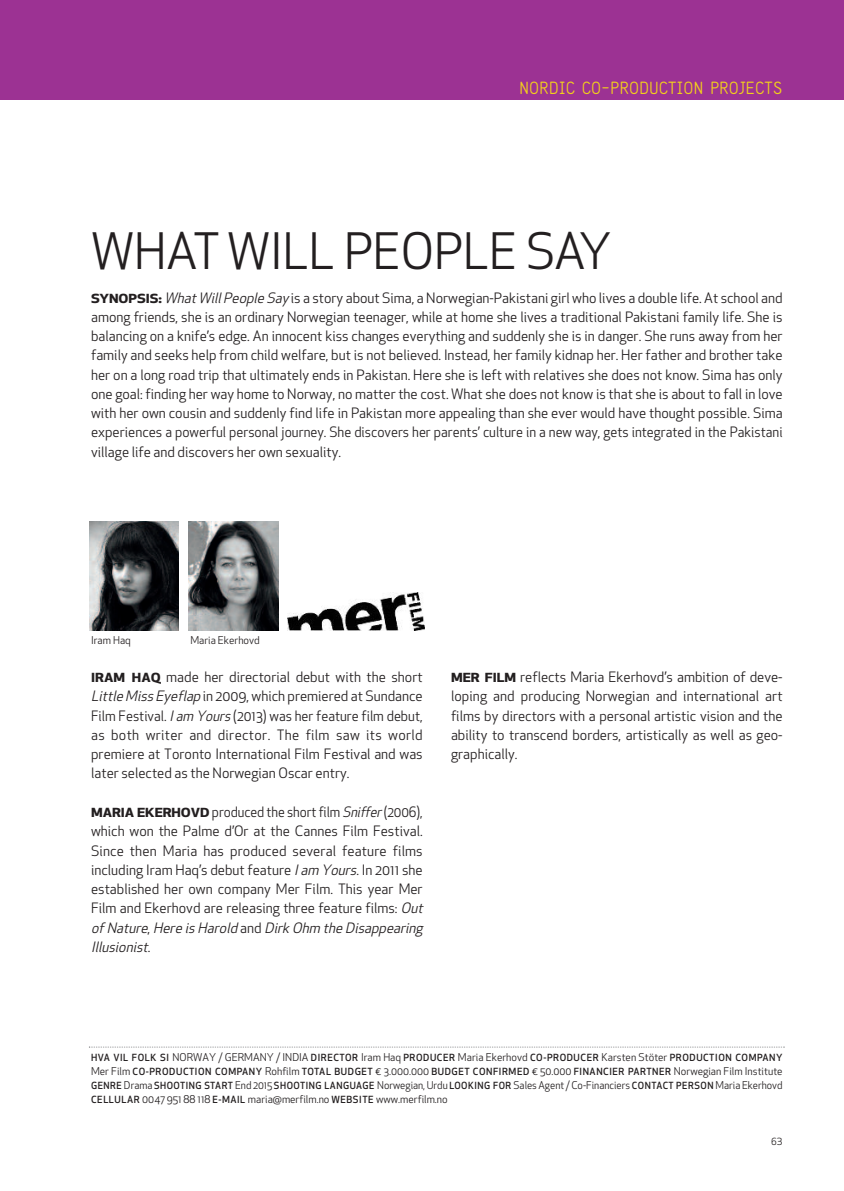
<style>
.page{position:relative;width:844px;height:1191px;background:#fff}
.page>*{position:absolute;margin:0;border:0;box-sizing:border-box;transform-origin:0 0}
.t1{font:49px "Apex New PS Book Proportional";color:#231f20}
.t2{font:17.5px "Storno";color:#f2d01b}
.t3{font:14px/19.2px "Apex New";color:#231f20;text-align:justify}
.t4{font:14px/19.2px "Apex New";color:#231f20;scale:.95 1}
.t5{font:10.5px/14px "Apex New";color:#231f20}
.t6{font:9.62px/14px "Apex New PS Medium Proportional";letter-spacing:.06em;color:#231f20}
.t7{font:9.62px "Apex New PS Book Tabular";color:#231f20}
.s1{font-family:"Apex New PS Bold Proportional";font-size:12.25px}
.s2{font-style:italic}
.s3{font-weight:700;font-size:12.25px}
.s4{font-family:"Apex New";font-size:10.5px}
.s5{font-family:"Apex New PS Medium Proportional";font-size:9.62px}
</style>
<div class="page">
<div style="left:0;top:0;width:843px;height:99px;background:#9c3293"></div>
<img style="left:89px;top:521px;width:90px;height:109px">
<img style="left:189px;top:521px;width:89px;height:109px">
<svg style="left:289px;top:630px;width:133px;height:1px"></svg>
<img style="left:288px;top:592px;width:136px;height:38px">
<svg style="left:89px;top:1046px;width:695px;height:1px"></svg>
<p class="t2" style="left:519px;top:81px;width:265px">NORDIC CO-PRODUCTION PROJECTS</p>
<h1 class="t1" style="left:91px;top:232px;width:522px">WHATWILL PEOPLE SAY</h1>
<p class="t3" style="left:91px;top:289px;width:692px"><span class="s1">SYNOPSIS:</span> <span class="s2">WhatWillPeopleSay</span>is a story about Sima, a Norwegian-Pakistani girl who lives a double life. At school and among friends, she is an ordinary Norwegian teenager, while at home she lives a traditional Pakistani family life. She is balancing on a knife’s edge. An innocent kiss changes everything and suddenly she is in danger. She runs away from her family and seeks help from child welfare, but is not believed. Instead, her family kidnap her. Her father and brother take her on a long road trip that ultimately ends in Pakistan. Here she is left with relatives she does not know. Sima has only one goal: finding her way home to Norway, no matter the cost. What she does not know is that she is about to fall in love with her own cousin and suddenly find life in Pakistan more appealing than she ever would have thought possible. Sima experiences a powerful personal journey. She discovers her parents’ culture in a new way, gets integrated in the Pakistani village life and discovers her own sexuality.</p>
<p class="t5" style="left:91px;top:634px;width:41px">Iram Haq</p>
<p class="t5" style="left:190px;top:634px;width:71px">Maria Ekerhovd</p>
<p class="t3" style="left:91px;top:669px;width:333px"><span class="s3">IRAM HAQ</span> made her directorial debut with the short <span class="s2">LittleMissEyeflap</span>in 2009, which premiered at Sundance Film Festival. <span class="s2">IamYours</span>(2013) was her feature film debut, as both writer and director. The film saw its world premiere at Toronto International Film Festival and was later selected as the Norwegian Oscar entry.</p>
<p class="t4" style="left:91px;top:804px;width:353px"><span class="s3">MARIA EKERHOVD</span> produced the short film <span class="s2">Sniffer</span>(2006), which won the Palme d’Or at the Cannes Film Festival.<br>Since then Maria has produced several feature films including Iram Haq’s debut feature <span class="s2">IamYours</span>. In 2011 she established her own company Mer Film. This year Mer Film and Ekerhovd are releasing three feature films: <span class="s2">Out of Nature</span>, <span class="s2">Here is Harold</span> a n d <span class="s2">Dirk Ohm the Disappearing Illusionist</span>.</p>
<p class="t3" style="left:451px;top:669px;width:333px"><span class="s3">MER FILM</span> reflects Maria Ekerhovd’s ambition of deve&shy;loping and producing Norwegian and international art films by directors with a personal artistic vision and the ability to transcend borders, artistically as well as geo&shy;graphically.</p>
<p class="t6" style="left:91px;top:1051px;width:692px">HVA VIL FOLK SI <span class="s4">NORWAY / GERMANY / INDIA</span> DIRECTOR <span class="s4">Iram Haq</span> PRODUCER <span class="s4">Maria Ekerhovd</span> CO-PRODUCER <span class="s4">Karsten Stöter</span> PRODUCTION COMPANY<br><span class="s4">Mer Film</span> CO-PRODUCTION COMPANY <span class="s4">Rohfilm</span> TOTAL BUDGET <span class="s4">€ 3.000.000</span> BUDGET CONFIRMED <span class="s4">€ 50.000</span> FINANCIER PARTNER <span class="s4">Norwegian Film Institute</span></p>
<p class="t5" style="left:91px;top:1079px;width:692px"><span class="s5">GENRE</span> Drama <span class="s5">SHOOTING START</span> End 2015 <span class="s5">SHOOTING LANGUAGE</span> Norwegian,Urdu <span class="s5">LOOKING FOR</span> SalesAgent/ Co-Financiers <span class="s5">CONTACT PERSON</span> Maria Ekerhovd<br><span class="s5">CELLULAR</span> 0047 951 88 118 <span class="s5">E-MAIL</span> maria@merfilm.no <span class="s5">WEBSITE</span> www.merfilm.no</p>
<p class="t7" style="left:770px;top:1138px;width:13px">63</p>
</div>
